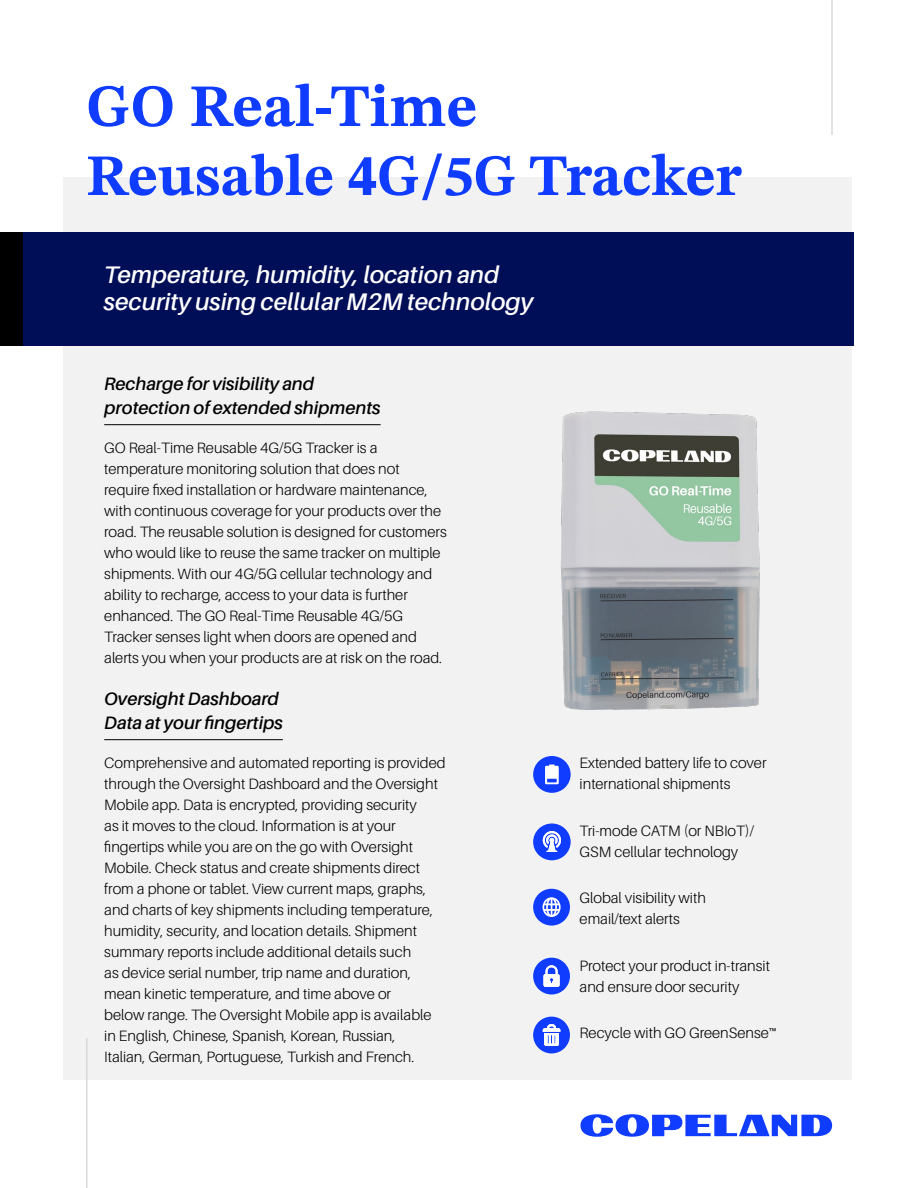
<style>
.page{position:relative;width:918px;height:1188px;background:#fff}
.page>*{position:absolute;margin:0;border:0;box-sizing:border-box;transform-origin:0 0}
.t1{font:60px "STIX Two Text";color:#0f3cff}
.t2{font:58.5px "STIX Two Text";color:#0f3cff}
.t3{font:italic 600 24px/27px "Aileron";color:#fff}
.t4{font:italic 600 18px/24px "Aileron";color:#000}
.t5{font:300 15px/21px "Aileron";color:#000}
</style>
<div class="page">
<div style="left:63px;top:177px;width:788px;height:903px;background:#f2f2f2"></div>
<hr style="left:86px;top:1038px;width:1px;height:150px;background:#d9d9d9">
<hr style="left:831px;top:0;width:2px;height:135px;background:#d9d9d9">
<hr style="left:104px;top:424px;width:277px;height:1px;background:#000">
<hr style="left:104px;top:739px;width:179px;height:1px;background:#000">
<div style="left:0;top:232px;width:853px;height:114px;background:#000e57"></div>
<div style="left:0;top:232px;width:22px;height:114px;background:#000"></div>
<img style="left:560px;top:411px;width:200px;height:299px">
<svg style="left:533px;top:756px;width:38px;height:37px"></svg>
<svg style="left:533px;top:889px;width:37px;height:37px"></svg>
<svg style="left:533px;top:1017px;width:37px;height:36px"></svg>
<svg style="left:533px;top:824px;width:38px;height:36px"></svg>
<svg style="left:533px;top:958px;width:37px;height:36px"></svg>
<svg style="left:580px;top:1114px;width:252px;height:23px"></svg>
<h1 class="t1" style="left:86px;top:63px;width:393px">GO Real-Time</h1>
<h1 class="t2" style="left:86px;top:134px;width:657px">Reusable 4G/5G Tracker</h1>
<p class="t3" style="left:104px;top:261px;width:431px">Temperature, humidity, location and security using cellular M2M technology</p>
<h4 class="t4" style="left:104px;top:372px;width:278px">Recharge for visibility and protection of extended shipments</h4>
<p class="t5" style="left:104px;top:437px;width:344px">GO Real-Time Reusable 4G/5G Tracker is a temperature monitoring solution that does not require fxed installation or hardware maintenance, with continuous coverage for your products over the road. The reusable solution is designed for customers who would like to reuse the same tracker on multiple shipments. With our 4G/5G cellular technology and ability to recharge, access to your data is further enhanced. The GO Real-Time Reusable 4G/5G Tracker senses light when doors are opened and alerts you when your products are at risk on the road.</p>
<h4 class="t4" style="left:104px;top:687px;width:180px">Oversight Dashboard<br>Data at your fngertips</h4>
<p class="t5" style="left:104px;top:752px;width:343px">Comprehensive and automated reporting is provided through the Oversight Dashboard and the Oversight Mobile app. Data is encrypted, providing security<br>as it moves to the cloud. Information is at your fngertips while you are on the go with Oversight Mobile. Check status and create shipments direct from a phone or tablet. View current maps, graphs, and charts of key shipments including temperature, humidity, security, and location details. Shipment summary reports include additional details such<br>as device serial number, trip name and duration, mean kinetic temperature, and time above or<br>below range. The Oversight Mobile app is available in English, Chinese, Spanish, Korean, Russian,<br>Italian, German, Portuguese, Turkish and French.</p>
<p class="t5" style="left:580px;top:752px;width:188px">Extended battery life to cover international shipments</p>
<p class="t5" style="left:580px;top:820px;width:176px">Tri-mode CATM (or NBIoT)/<br>GSM cellular technology</p>
<p class="t5" style="left:580px;top:887px;width:128px">Global visibility with email/text alerts</p>
<p class="t5" style="left:580px;top:955px;width:192px">Protect your product in-transit and ensure door security</p>
<p class="t5" style="left:580px;top:1022px;width:199px">Recycle with GO GreenSense™</p>
</div>
